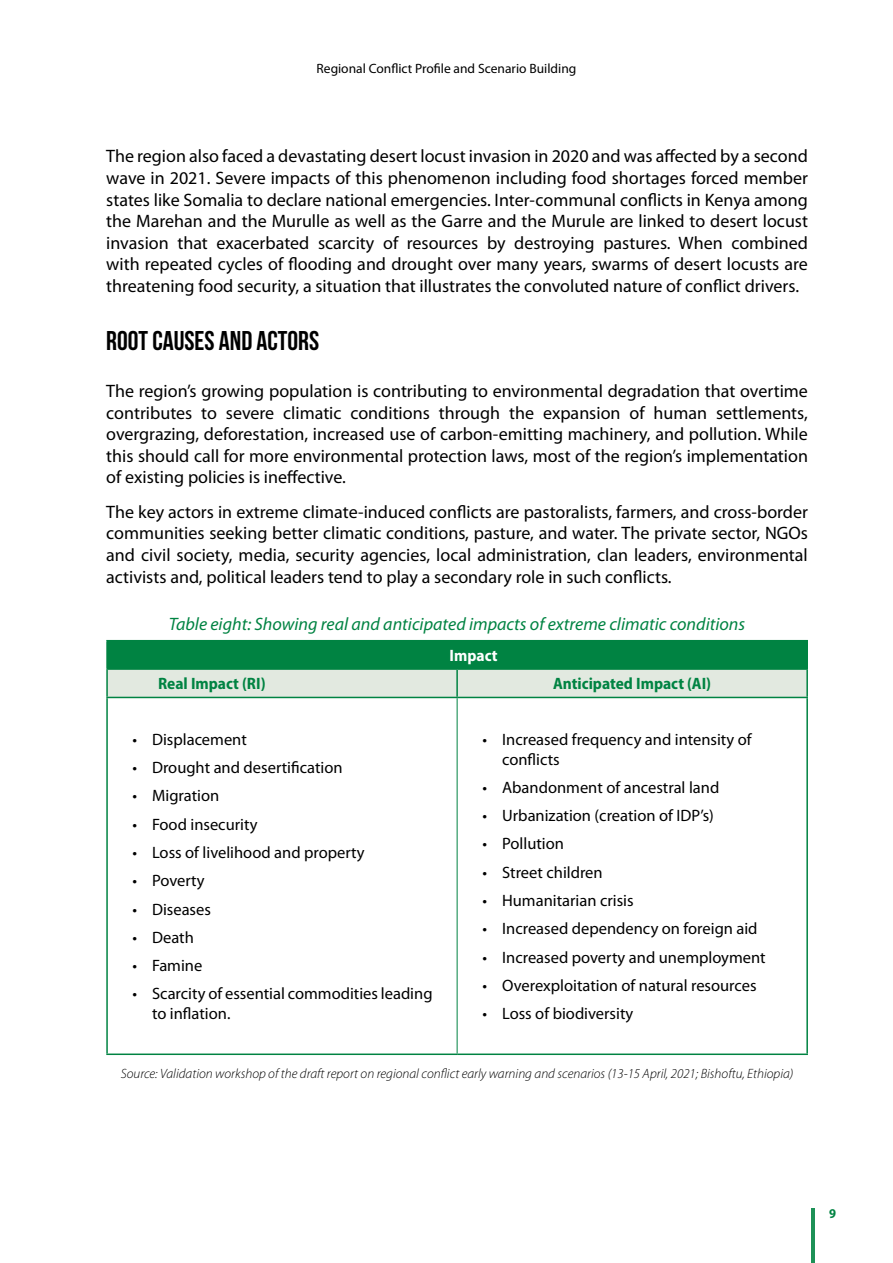
<style>
.page{position:relative;width:893px;height:1263px;background:#fff}
.page>*{position:absolute;margin:0;border:0;box-sizing:border-box;transform-origin:0 0}
.t1{font:700 27px "Bebas Neue";color:#000}
.t2{font:18px/21.6px "Myriad Pro";color:#000;text-align:justify}
.t3{font:italic 18px "Myriad Pro";color:#008342}
.t4{font:16.5px/19.8px "Myriad Pro";color:#000}
.t5{font:700 semi-condensed 16.5px "Myriad Pro";color:#008342}
.t6{font:700 semi-condensed 16.5px "Myriad Pro";color:#fff}
.t7{font:italic 300 13.5px "Myriad Pro";color:#000}
.t8{font:13.5px "Myriad Pro";color:#000}
.t9{font:700 semi-condensed 13.5px "Myriad Pro";color:#008342}
</style>
<div class="page">
<hr style="left:811px;top:1208px;width:3px;height:54px;background:#008342">
<div style="left:107px;top:641px;width:700px;height:28px;background:#008342"></div>
<div style="left:108px;top:670px;width:698px;height:27px;background:#e2e9e0"></div>
<hr style="left:106px;top:670px;width:2px;height:27px;background:#008342">
<hr style="left:106px;top:668px;width:351px;height:2px;background:#008342">
<hr style="left:456px;top:670px;width:2px;height:27px;background:#008342">
<hr style="left:106px;top:697px;width:351px;height:1px;background:#008342">
<hr style="left:106px;top:698px;width:2px;height:355px;background:#008342">
<hr style="left:457px;top:697px;width:351px;height:1px;background:#008342">
<hr style="left:806px;top:698px;width:2px;height:355px;background:#008342">
<hr style="left:106px;top:1053px;width:351px;height:2px;background:#008342">
<hr style="left:457px;top:1053px;width:351px;height:2px;background:#008342">
<hr style="left:457px;top:698px;width:1px;height:355px;background:#008342">
<hr style="left:106px;top:640px;width:351px;height:1px;background:#008342">
<hr style="left:106px;top:641px;width:2px;height:27px;background:#008342">
<hr style="left:457px;top:640px;width:351px;height:1px;background:#008342">
<hr style="left:806px;top:641px;width:2px;height:27px;background:#008342">
<hr style="left:457px;top:668px;width:351px;height:2px;background:#008342">
<hr style="left:806px;top:670px;width:2px;height:27px;background:#008342">
<p class="t8" style="left:317px;top:62px;width:261px">Regional Conflict Profile and Scenario Building</p>
<p class="t2" style="left:106px;top:146px;width:703px">The region also faced a devastating desert locust invasion in 2020 and was affected by a second wave in 2021. Severe impacts of this phenomenon including food shortages forced member states like Somalia to declare national emergencies. Inter-communal conflicts in Kenya among the Marehan and the Murulle as well as the Garre and the Murule are linked to desert locust invasion that exacerbated scarcity of resources by destroying pastures. When combined with repeated cycles of flooding and drought over many years, swarms of desert locusts are threatening food security, a situation that illustrates the convoluted nature of conflict drivers.</p>
<h1 class="t1" style="left:106px;top:326px;width:214px">ROOT CAUSES AND ACTORS</h1>
<p class="t2" style="left:106px;top:380px;width:703px">The region’s growing population is contributing to environmental degradation that overtime contributes to severe climatic conditions through the expansion of human settlements, overgrazing, deforestation, increased use of carbon-emitting machinery, and pollution. While this should call for more environmental protection laws, most of the region’s implementation of existing policies is ineffective.</p>
<p class="t2" style="left:106px;top:501px;width:703px">The key actors in extreme climate-induced conflicts are pastoralists, farmers, and cross-border communities seeking better climatic conditions, pasture, and water. The private sector, NGOs and civil society, media, security agencies, local administration, clan leaders, environmental activists and, political leaders tend to play a secondary role in such conflicts.</p>
<p class="t3" style="left:169px;top:614px;width:578px">Table eight: Showing real and anticipated impacts of extreme climatic conditions</p>
<p class="t6" style="left:450px;top:646px;width:49px">Impact</p>
<p class="t5" style="left:158px;top:675px;width:109px">Real Impact (RI)</p>
<p class="t5" style="left:553px;top:675px;width:160px">Anticipated Impact (AI)</p>
<p class="t4" style="left:133px;top:730px;width:116px">• Displacement</p>
<p class="t4" style="left:133px;top:758px;width:211px">• Drought and desertification</p>
<p class="t4" style="left:133px;top:786px;width:88px">• Migration</p>
<p class="t4" style="left:133px;top:814px;width:126px">• Food insecurity</p>
<p class="t4" style="left:133px;top:843px;width:234px">• Loss of livelihood and property</p>
<p class="t4" style="left:133px;top:871px;width:74px">• Poverty</p>
<p class="t4" style="left:133px;top:899px;width:80px">• Diseases</p>
<p class="t4" style="left:133px;top:928px;width:63px">• Death</p>
<p class="t4" style="left:133px;top:956px;width:71px">• Famine</p>
<p class="t4" style="left:152px;top:984px;width:282px;text-indent:-20px">• Scarcity of essential commodities leading to inflation.</p>
<p class="t4" style="left:502px;top:730px;width:251px;text-indent:-20px">• Increased frequency and intensity of conflicts</p>
<p class="t4" style="left:483px;top:778px;width:238px">• Abandonment of ancestral land</p>
<p class="t4" style="left:483px;top:806px;width:233px">• Urbanization (creation of IDP’s)</p>
<p class="t4" style="left:483px;top:834px;width:83px">• Pollution</p>
<p class="t4" style="left:483px;top:862px;width:122px">• Street children</p>
<p class="t4" style="left:483px;top:891px;width:153px">• Humanitarian crisis</p>
<p class="t4" style="left:483px;top:919px;width:276px">• Increased dependency on foreign aid</p>
<p class="t4" style="left:483px;top:947px;width:285px">• Increased poverty and unemployment</p>
<p class="t4" style="left:483px;top:976px;width:275px">• Overexploitation of natural resources</p>
<p class="t4" style="left:483px;top:1004px;width:152px">• Loss of biodiversity</p>
<p class="t7" style="left:121px;top:1066px;width:674px">Source: Validation workshop of the draft report on regional conflict early warning and scenarios (13-15 April, 2021; Bishoftu, Ethiopia)</p>
<p class="t9" style="left:829px;top:1206px;width:8px">9</p>
</div>
